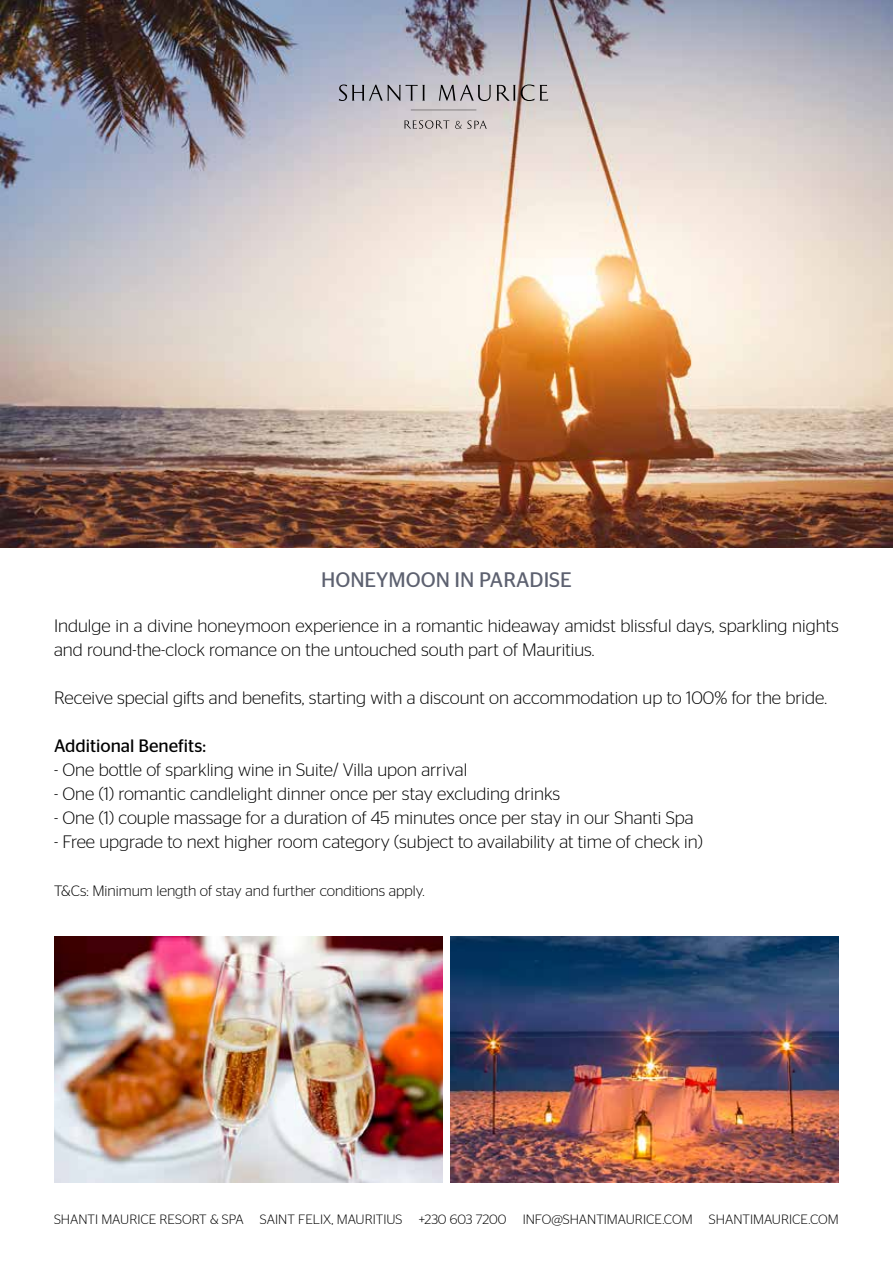
<style>
.page{position:relative;width:893px;height:1263px;background:#fff}
.page>*{position:absolute;margin:0;border:0;box-sizing:border-box;transform-origin:0 0}
.t1{font:21px "Stag Sans";color:#5d6170}
.t2{font:300 18px/24px "Stag Sans";color:#000}
.t3{font:18px "Stag Sans";color:#000}
.t4{font:300 15px "Stag Sans";color:#000}
.t5{font:300 13.5px "Stag Sans";color:#000}
</style>
<div class="page">
<img style="left:450px;top:937px;width:389px;height:245px">
<img style="left:54px;top:937px;width:388px;height:245px">
<img style="left:0;top:0;width:893px;height:548px">
<svg style="left:339px;top:84px;width:209px;height:26px;background:#b1adb2"></svg>
<svg style="left:404px;top:120px;width:45px;height:9px"></svg>
<svg style="left:455px;top:120px;width:32px;height:9px"></svg>
<p class="t1" style="left:321px;top:568px;width:252px">HONEYMOON IN PARADISE</p>
<p class="t2" style="left:54px;top:613px;width:786px">Indulge in a divine honeymoon experience in a romantic hideaway amidst blissful days, sparkling nights and round-the-clock romance on the untouched south part of Mauritius.</p>
<p class="t2" style="left:54px;top:685px;width:774px">Receive special gifts and benefits, starting with a discount on accommodation up to 100% for the bride.</p>
<p class="t3" style="left:54px;top:735px;width:153px">Additional Benefits:</p>
<p class="t2" style="left:54px;top:757px;width:415px">- One bottle of sparkling wine in Suite/ Villa upon arrival</p>
<p class="t2" style="left:54px;top:781px;width:508px">- One (1) romantic candlelight dinner once per stay excluding drinks</p>
<p class="t2" style="left:54px;top:805px;width:641px">- One (1) couple massage for a duration of 45 minutes once per stay in our Shanti Spa</p>
<p class="t2" style="left:54px;top:829px;width:650px">- Free upgrade to next higher room category (subject to availability at time of check in)</p>
<p class="t4" style="left:54px;top:882px;width:372px">T&amp;Cs: Minimum length of stay and further conditions apply.</p>
<p class="t5" style="left:54px;top:1212px;width:786px">SHANTI MAURICE RESORT &amp; SPA SAINT FELIX, MAURITIUS +230 603 7200 INFO@SHANTIMAURICE.COM SHANTIMAURICE.COM</p>
</div>
